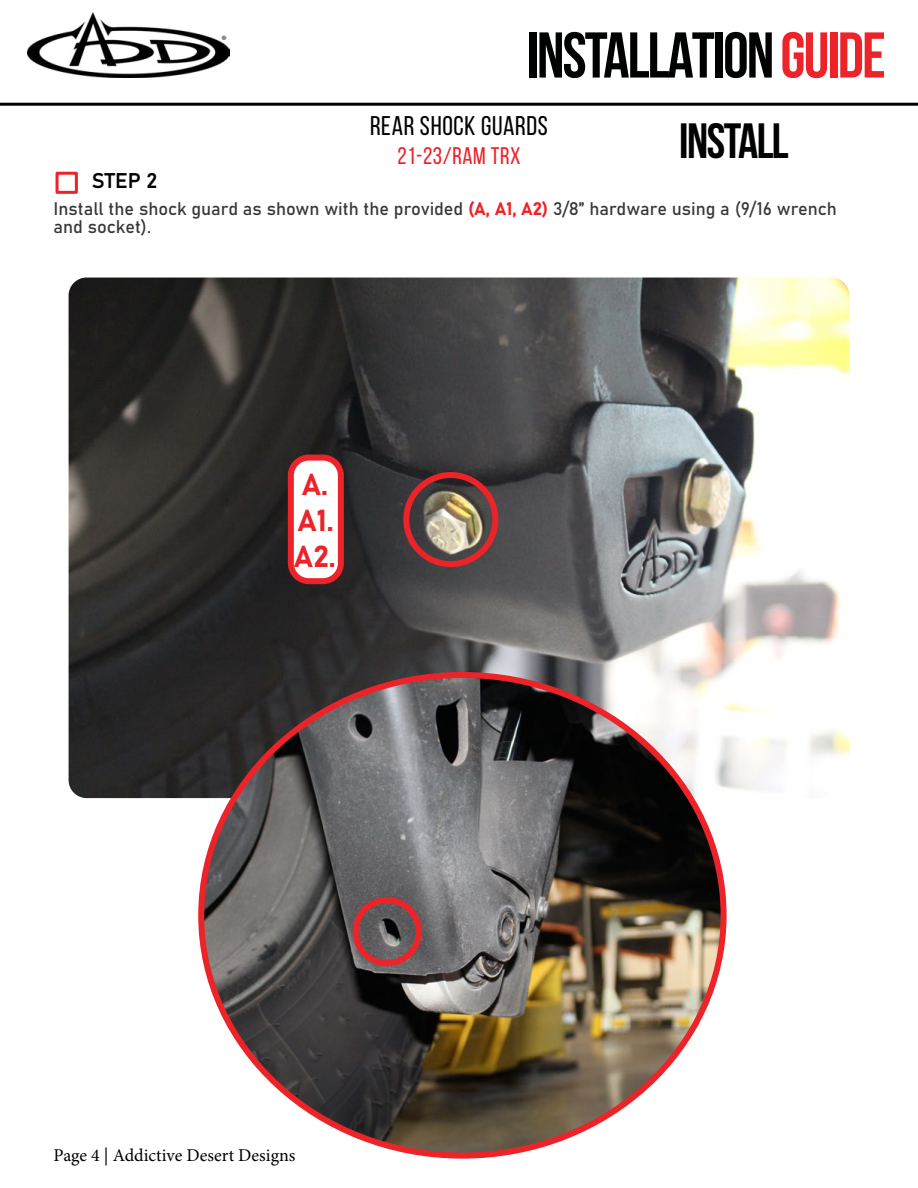
<style>
.page{position:relative;width:918px;height:1188px;background:#fff}
.page>*{position:absolute;margin:0;border:0;box-sizing:border-box;transform-origin:0 0}
.t1{font:700 64.5px "Bebas Neue";letter-spacing:-.03em;color:#000101}
.t2{font:700 49.5px "Bebas Neue";letter-spacing:-.03em;color:#000101}
.t3{font:30px/36px "Bahnschrift";color:#ec2329}
.t4{font:27px "Bebas Neue";letter-spacing:.025em;color:#000}
.t5{font:24px "Bebas Neue";letter-spacing:.025em;color:#ec2329}
.t6{font:21px "Bahnschrift";color:#000}
.t7{font:18px/18px "Bahnschrift";color:#383838}
.t8{font:18px "Minion Pro";color:#000}
.s1{color:#ec2329}
</style>
<div class="page">
<hr style="left:0;top:103px;width:918px;height:3px;background:#000">
<img style="left:27px;top:12px;width:203px;height:65px">
<div style="left:56px;top:172px;width:22px;height:22px;border:3px solid #ec2329"></div>
<img style="left:69px;top:278px;width:780px;height:520px">
<img style="left:201px;top:675px;width:523px;height:481px">
<div style="left:403px;top:472px;width:95px;height:95px;border:6px solid #ec2329;border-radius:50%"></div>
<div style="left:353px;top:897px;width:69px;height:69px;border:6px solid #ec2329;border-radius:50%"></div>
<div style="left:291px;top:458px;width:50px;height:123px;background:#fff;border-radius:18px"></div>
<div style="left:288px;top:455px;width:56px;height:129px;border:6px solid #ec2329;border-radius:18px"></div>
<h1 class="t1" style="left:527px;top:20px;width:361px">INSTALLATION<span class="s1">guide</span></h1>
<h3 class="t4" style="left:370px;top:111px;width:179px">REAR SHOCK GUARDS</h3>
<h3 class="t5" style="left:397px;top:143px;width:125px">21-23/RAM TRX</h3>
<h2 class="t2" style="left:679px;top:114px;width:111px">INSTALL</h2>
<p class="t6" style="left:92px;top:165px;width:67px">STEP 2</p>
<p class="t7" style="left:54px;top:199px;width:785px">Install the shock guard as shown with the provided <span class="s1">(A, A1, A2)</span> 3/8” hardware using a (9/16 wrench and socket).</p>
<h3 class="t3" style="left:294px;top:465px;width:43px">A.<br>A1.<br>A2.</h3>
<p class="t8" style="left:54px;top:1143px;width:243px">Page 4 | Addictive Desert Designs</p>
</div>
